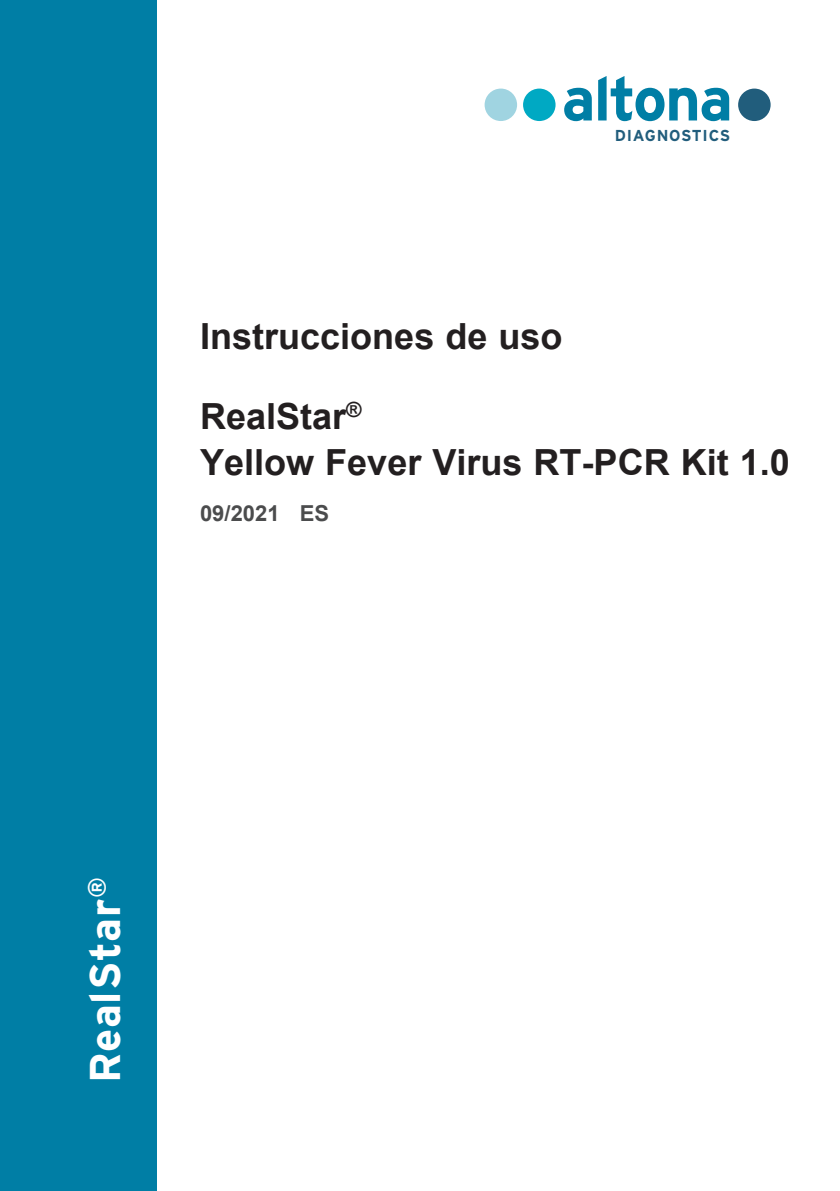
<style>
.page{position:relative;width:840px;height:1191px;background:#fff}
.page>*{position:absolute;margin:0;border:0;box-sizing:border-box;transform-origin:0 0}
.t1{font:700 61px "Interstate";letter-spacing:-.03em;color:#007ea5}
.t2{font:700 43px "Interstate";letter-spacing:.015em;color:#fff}
.Coverpage_kitname{font:700 36px "Arial";color:#231f20}
.Coverpage_handbook_n{font:700 36px "Arial";color:#231f20}
.Coverpage_productlin{font:700 36px "Arial";color:#231f20}
.Coverpage_version_in{font:700 22px "Arial";color:#4b4c4d}
.t3{font:700 15.8px "Interstate";letter-spacing:.04em;color:#215d7c}
</style>
<div class="page">
<div style="left:0;top:0;width:157px;height:1191px;background:#007ea5"></div>
<div style="left:484px;top:89px;width:33px;height:32px;background:#a0d4e1;border-radius:50%"></div>
<div style="left:522px;top:89px;width:33px;height:32px;background:#00a9c3;border-radius:50%"></div>
<div style="left:737px;top:89px;width:33px;height:32px;background:#215d7c;border-radius:50%"></div>
<h1 class="t1" style="left:561px;top:62px;width:173px">altona</h1>
<p class="t3" style="left:614px;top:126px;width:117px">DIAGNOSTICS</p>
<p class="Coverpage_handbook_n" style="left:200px;top:311px;width:364px">Instrucciones de uso</p>
<p class="Coverpage_productlin" style="left:200px;top:391px;width:163px">RealStar<sup>®</sup></p>
<p class="Coverpage_kitname" style="left:200px;top:437px;width:591px">Yellow Fever Virus RT-PCR Kit 1.0</p>
<p class="Coverpage_version_in" style="left:200px;top:497px;width:131px">09/2021 ES</p>
<p class="t2" style="left:79px;top:1082px;width:207px;rotate:-90deg">RealStar<sup>®</sup></p>
</div>
